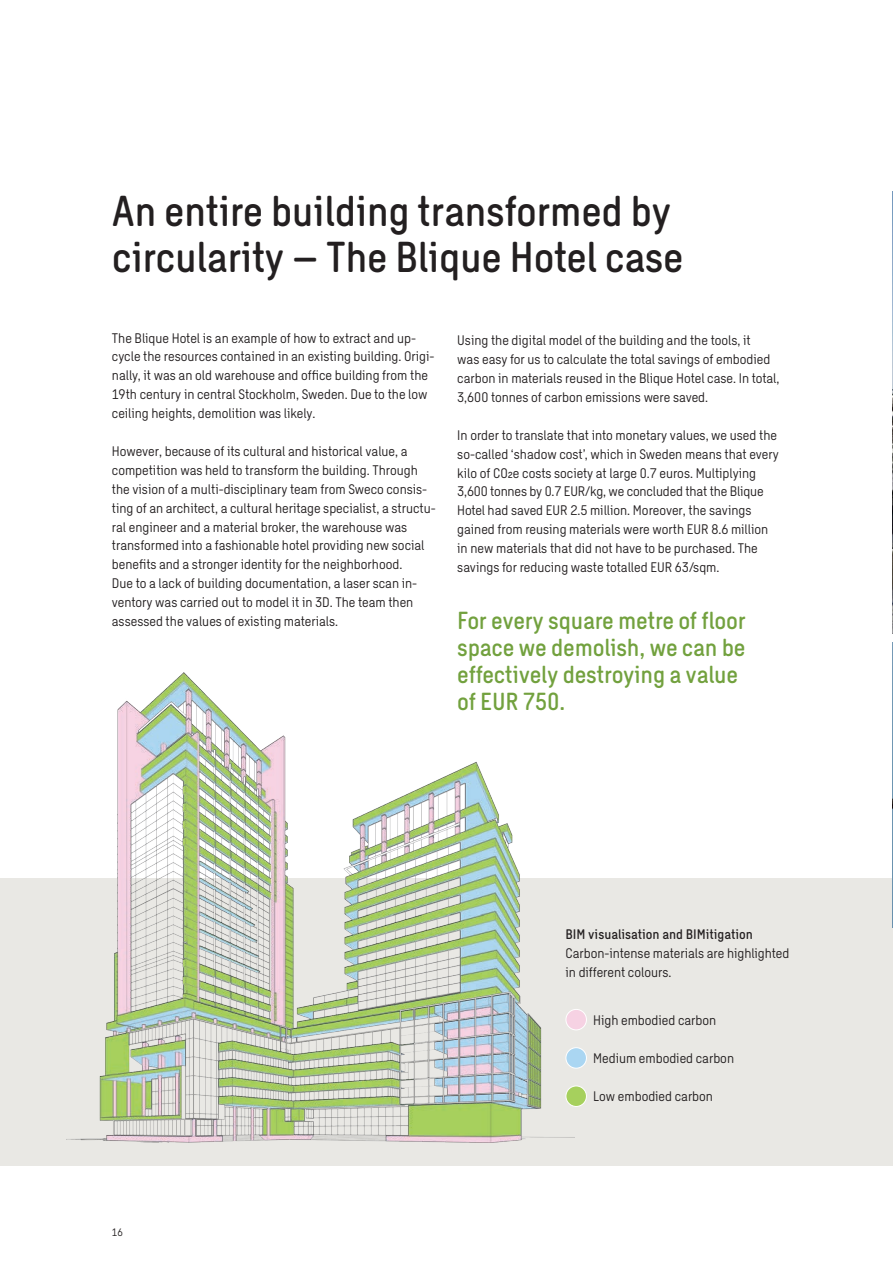
<style>
.page{position:relative;width:893px;height:1263px;background:#fff}
.page>*{position:absolute;margin:0;border:0;box-sizing:border-box;transform-origin:0 0}
.Heading_sub_28_29{font:500 42px/45.9px "Sweco Sans";letter-spacing:-.01em;color:#231f20}
.Intro_Quote_16_18{font:500 24px/27px "Sweco Sans";letter-spacing:-.01em;color:#72a13e}
.body_text_9_12_6{font:13.5px/18.9px "Sweco Sans";color:#231f20}
.body_text_9_12_6_-_f{font:13.5px/18.9px "Sweco Sans";color:#231f20}
.intem_heading_9_12_6{font:500 13.5px "Sweco Sans";color:#231f20}
.t1{font:10.5px "Sweco Sans";color:#231f20}
</style>
<div class="page">
<hr style="left:892px;top:191px;width:1px;height:974px;background:#e9e8e4">
<div style="left:0;top:878px;width:893px;height:287px;background:#e9e8e4"></div>
<div style="left:566px;top:1009px;width:20px;height:21px;background:#f6d2e3;border-radius:50%"></div>
<div style="left:566px;top:1009px;width:21px;height:21px;border:1px solid #fff;border-radius:50%"></div>
<div style="left:566px;top:1048px;width:20px;height:20px;background:#aad6f2;border-radius:50%"></div>
<div style="left:566px;top:1047px;width:21px;height:21px;border:1px solid #fff;border-radius:50%"></div>
<div style="left:566px;top:1086px;width:20px;height:20px;background:#a6d05d;border-radius:50%"></div>
<div style="left:566px;top:1085px;width:21px;height:22px;border:1px solid #fff;border-radius:50%"></div>
<img style="left:67px;top:673px;width:507px;height:469px">
<img style="left:892px;top:191px;width:1px;height:443px">
<img style="left:892px;top:642px;width:1px;height:285px">
<p class="Heading_sub_28_29" style="left:112px;top:189px;width:573px">An entire building transformed by circularity – The Blique Hotel case</p>
<p class="body_text_9_12_6" style="left:112px;top:328px;width:324px">The Blique Hotel is an example of how to extract and up&shy;cycle the resources contained in an existing building. Origi&shy;nally, it was an old warehouse and office building from the 19th century in central Stockholm, Sweden. Due to the low ceiling heights, demolition was likely.</p>
<p class="body_text_9_12_6" style="left:112px;top:442px;width:325px">However, because of its cultural and historical value, a competition was held to transform the building. Through the vision of a multi-disciplinary team from Sweco consis&shy;ting of an architect, a cultural heritage specialist, a structu&shy;ral engineer and a material broker, the warehouse was transformed into a fashionable hotel providing new social benefits and a stronger identity for the neighborhood.</p>
<p class="body_text_9_12_6" style="left:112px;top:574px;width:307px">Due to a lack of building documentation, a laser scan in&shy;ventory was carried out to model it in 3D. The team then assessed the values of existing materials.</p>
<p class="body_text_9_12_6" style="left:457px;top:331px;width:324px">Using the digital model of the building and the tools, it<br>was easy for us to calculate the total savings of embodied carbon in materials reused in the Blique Hotel case. In total, 3,600 tonnes of carbon emissions were saved.</p>
<p class="body_text_9_12_6" style="left:457px;top:426px;width:323px">In order to translate that into monetary values, we used the so-called ‘shadow cost’, which in Sweden means that every kilo of CO2e costs society at large 0.7 euros. Multiplying 3,600 tonnes by 0.7 EUR/kg, we concluded that the Blique Hotel had saved EUR 2.5 million. Moreover, the savings gained from reusing materials were worth EUR 8.6 million in new materials that did not have to be purchased. The savings for reducing waste totalled EUR 63/sqm.</p>
<p class="Intro_Quote_16_18" style="left:457px;top:607px;width:290px">For every square metre of floor space we demolish, we can be effectively destroying a value of EUR 750.</p>
<p class="t1" style="left:112px;top:1227px;width:12px">16</p>
<p class="intem_heading_9_12_6" style="left:566px;top:927px;width:189px">BIM visualisation and BIMitigation</p>
<p class="body_text_9_12_6_-_f" style="left:566px;top:944px;width:225px">Carbon-intense materials are highlighted in different colours.</p>
<p class="body_text_9_12_6_-_f" style="left:593px;top:1010px;width:125px">High embodied carbon</p>
<p class="body_text_9_12_6_-_f" style="left:593px;top:1049px;width:142px">Medium embodied carbon</p>
<p class="body_text_9_12_6_-_f" style="left:593px;top:1087px;width:121px">Low embodied carbon</p>
</div>
